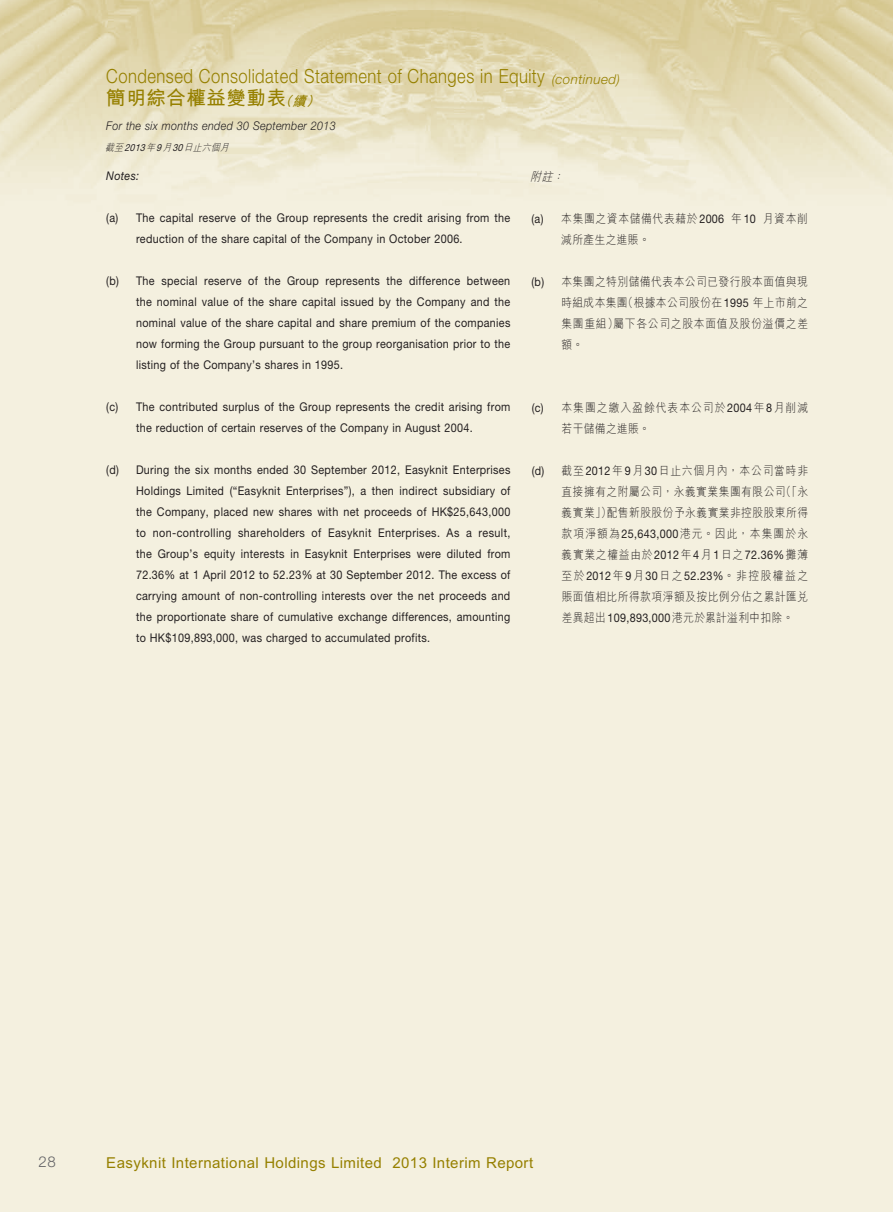
<style>
.page{position:relative;width:893px;height:1212px;background:#fff}
.page>*{position:absolute;margin:0;border:0;box-sizing:border-box;transform-origin:0 0}
.t1{font:300 19.5px "Helvetica Neue";letter-spacing:.03em;color:#968000;scale:.85 1}
.t2{font:700 19.5px "M Hei HK";letter-spacing:.03em;color:#968000}
.t3{font:700 15px "M Hei HK";letter-spacing:.03em;color:#968000}
.t4{font:300 15px "Helvetica Neue";color:#636366}
.t5{font:12px/21px "Helvetica Neue";letter-spacing:.03em;color:#231f20;scale:.9 1}
.t6{font:300 12px/21px "M Hei HK";letter-spacing:.04em;color:#231f20;text-align:justify;scale:.9 1}
.t7{font:italic 300 12px "Helvetica Neue";letter-spacing:.03em;color:#231f20;scale:.9 1}
.t8{font:300 12px/21px "M Hei HK";letter-spacing:.09em;color:#231f20;scale:.9 1}
.t9{font:italic 12px "Helvetica Neue";letter-spacing:.03em;color:#231f20;scale:.9 1}
.t10{font:italic 300 12px "M Hei HK";color:#231f20;scale:.9 1}
.t11{font:italic 300 9.75px "M Hei HK";color:#231f20;scale:.9 1}
.s1{font-style:italic;font-size:13.5px}
.s2{font-family:"Helvetica Neue";font-weight:400}
</style>
<div class="page">
<h1 class="t1" style="left:106px;top:64px;width:606px">Condensed Consolidated Statement of Changes in Equity <span class="s1">(continued)</span></h1>
<h1 class="t2" style="left:106px;top:84px;width:220px">簡明綜合權益變動表<span class="s1">（續）</span></h1>
<p class="t7" style="left:106px;top:119px;width:257px">For the six months ended 30 September 2013</p>
<p class="t11" style="left:105px;top:141px;width:142px">截至<span class="s2">2013</span>年<span class="s2">9</span>月<span class="s2">30</span>日止六個月</p>
<p class="t9" style="left:106px;top:169px;width:38px">Notes:</p>
<p class="t5" style="left:136px;top:207px;width:417px;text-indent:-30px">(a) The capital reserve of the Group represents the credit arising from the reduction of the share capital of the Company in October 2006.</p>
<p class="t5" style="left:136px;top:270px;width:417px;text-align:justify;text-indent:-30px">(b) The special reserve of the Group represents the difference between the nominal value of the share capital issued by the Company and the nominal value of the share capital and share premium of the companies now forming the Group pursuant to the group reorganisation prior to the listing of the Company’s shares in 1995.</p>
<p class="t5" style="left:136px;top:396px;width:417px;text-indent:-30px">(c) The contributed surplus of the Group represents the credit arising from the reduction of certain reserves of the Company in August 2004.</p>
<p class="t5" style="left:136px;top:459px;width:418px;text-align:justify;text-indent:-30px">(d) During the six months ended 30 September 2012, Easyknit Enterprises Holdings Limited (“Easyknit Enterprises”), a then indirect subsidiary of the Company, placed new shares with net proceeds of HK$25,643,000 to non-controlling shareholders of Easyknit Enterprises. As a result, the Group’s equity interests in Easyknit Enterprises were diluted from 72.36% at 1 April 2012 to 52.23% at 30 September 2012. The excess of carrying amount of non-controlling interests over the net proceeds and the proportionate share of cumulative exchange differences, amounting to HK$109,893,000, was charged to accumulated profits.</p>
<p class="t10" style="left:530px;top:168px;width:43px">附註：</p>
<p class="t6" style="left:561px;top:207px;width:276px;text-indent:-30px"><span class="s2">(a)</span> 本集團之資本儲備代表藉於<span class="s2">2006</span> 年<span class="s2">10</span> 月資本削減所產生之進賬。</p>
<p class="t6" style="left:561px;top:270px;width:276px;text-indent:-30px"><span class="s2">(b)</span> 本集團之特別儲備代表本公司已發行股本面值與現時組成本集團（根據本公司股份在<span class="s2">1995</span> 年上市前之集團重組）屬下各公司之股本面值及股份溢價之差額。</p>
<p class="t8" style="left:562px;top:396px;width:276px;text-indent:-30px"><span class="s2">(c)</span> 本集團之繳入盈餘代表本公司於<span class="s2">2004</span>年<span class="s2">8</span>月削減若干儲備之進賬。</p>
<p class="t6" style="left:561px;top:459px;width:276px;text-indent:-30px"><span class="s2">(d)</span> 截至<span class="s2">2012</span>年<span class="s2">9</span>月<span class="s2">30</span>日止六個月內，本公司當時非直接擁有之附屬公司，永義實業集團有限公司（「永義實業」）配售新股股份予永義實業非控股股東所得款項淨額為<span class="s2">25,643,000</span>港元。因此，本集團於永義實業之權益由於<span class="s2">2012</span>年<span class="s2">4</span>月<span class="s2">1</span>日之<span class="s2">72.36%</span>攤薄至於<span class="s2">2012</span>年<span class="s2">9</span>月<span class="s2">30</span>日之<span class="s2">52.23%</span>。非控股權益之賬面值相比所得款項淨額及按比例分佔之累計匯兌差異超出<span class="s2">109,893,000</span>港元於累計溢利中扣除。</p>
<p class="t4" style="left:39px;top:1153px;width:19px">28</p>
<p class="t3" style="left:106px;top:1151px;width:428px">Easyknit International Holdings Limited 2013 Interim Report</p>
</div>
